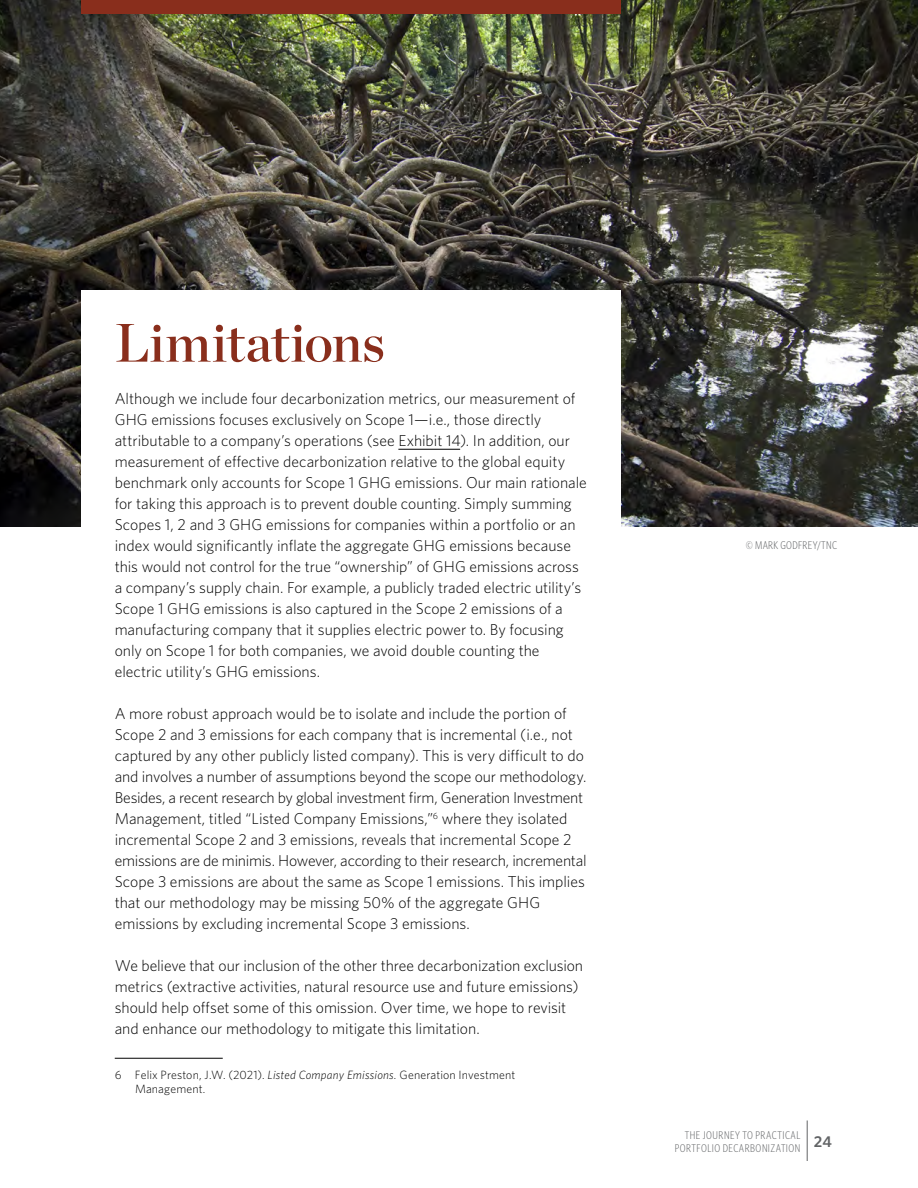
<style>
.page{position:relative;width:918px;height:1188px;background:#fff}
.page>*{position:absolute;margin:0;border:0;box-sizing:border-box;transform-origin:0 0}
.Header_A{font:54px "Chronicle Display Semi";letter-spacing:.005em;color:#892e1c}
.Text{font:300 15.75px/21px "Whitney";letter-spacing:-.005em;color:#000}
.Footnotes{font:300 12px/14.2px "Whitney";letter-spacing:.01em;color:#000}
.Photo_credits{font:300 11.25px/13.5px "Whitney Condensed";letter-spacing:.04em;color:#626466}
.s1{font-style:italic}
</style>
<div class="page">
<img style="left:0;top:0;width:918px;height:526px">
<hr style="left:807px;top:1120px;width:1px;height:41px;background:#626466">
<div style="left:81px;top:290px;width:540px;height:804px;background:#fff"></div>
<hr style="left:398px;top:449px;width:62px;height:1px;background:#000">
<hr style="left:115px;top:1058px;width:108px;height:1px;background:#000">
<div style="left:81px;top:0;width:540px;height:14px;background:#892e1c"></div>
<p class="Header_A" style="left:115px;top:300px;width:272px">Limitations</p>
<p class="Text" style="left:115px;top:388px;width:474px">Although we include four decarbonization metrics, our measurement of GHG emissions focuses exclusively on Scope 1—i.e., those directly attributable to a company’s operations (see Exhibit 14). In addition, our measurement of effective decarbonization relative to the global equity benchmark only accounts for Scope 1 GHG emissions. Our main rationale for taking this approach is to prevent double counting. Simply summing Scopes 1, 2 and 3 GHG emissions for companies within a portfolio or an index would significantly inflate the aggregate GHG emissions because this would not control for the true “ownership” of GHG emissions across a company’s supply chain. For example, a publicly traded electric utility’s Scope 1 GHG emissions is also captured in the Scope 2 emissions of a manufacturing company that it supplies electric power to. By focusing only on Scope 1 for both companies, we avoid double counting the electric utility’s GHG emissions.</p>
<p class="Text" style="left:115px;top:703px;width:473px">A more robust approach would be to isolate and include the portion of Scope 2 and 3 emissions for each company that is incremental (i.e., not captured by any other publicly listed company). This is very difficult to do and involves a number of assumptions beyond the scope our methodology.<br>Besides, a recent research by global investment firm, Generation Investment Management, titled “Listed Company Emissions,”<sup>6</sup> where they isolated incremental Scope 2 and 3 emissions, reveals that incremental Scope 2 emissions are de minimis. However, according to their research, incremental Scope 3 emissions are about the same as Scope 1 emissions. This implies that our methodology may be missing 50% of the aggregate GHG emissions by excluding incremental Scope 3 emissions.</p>
<p class="Text" style="left:115px;top:955px;width:470px">We believe that our inclusion of the other three decarbonization exclusion metrics (extractive activities, natural resource use and future emissions) should help offset some of this omission. Over time, we hope to revisit and enhance our methodology to mitigate this limitation.</p>
<p class="Footnotes" style="left:135px;top:1068px;width:382px;text-indent:-20px">6 Felix Preston, J.W. (2021). <span class="s1">Listed Company Emissions.</span> Generation Investment<br>Management.</p>
<p class="Photo_credits" style="left:746px;top:538px;width:93px">© MARK GODFREY/TNC</p>
<p class="Photo_credits" style="left:675px;top:1128px;width:159px;text-indent:10px">THE JOURNEY TO PRACTICAL<br>PORTFOLIO DECARBONIZATION <sup>24</sup></p>
</div>
